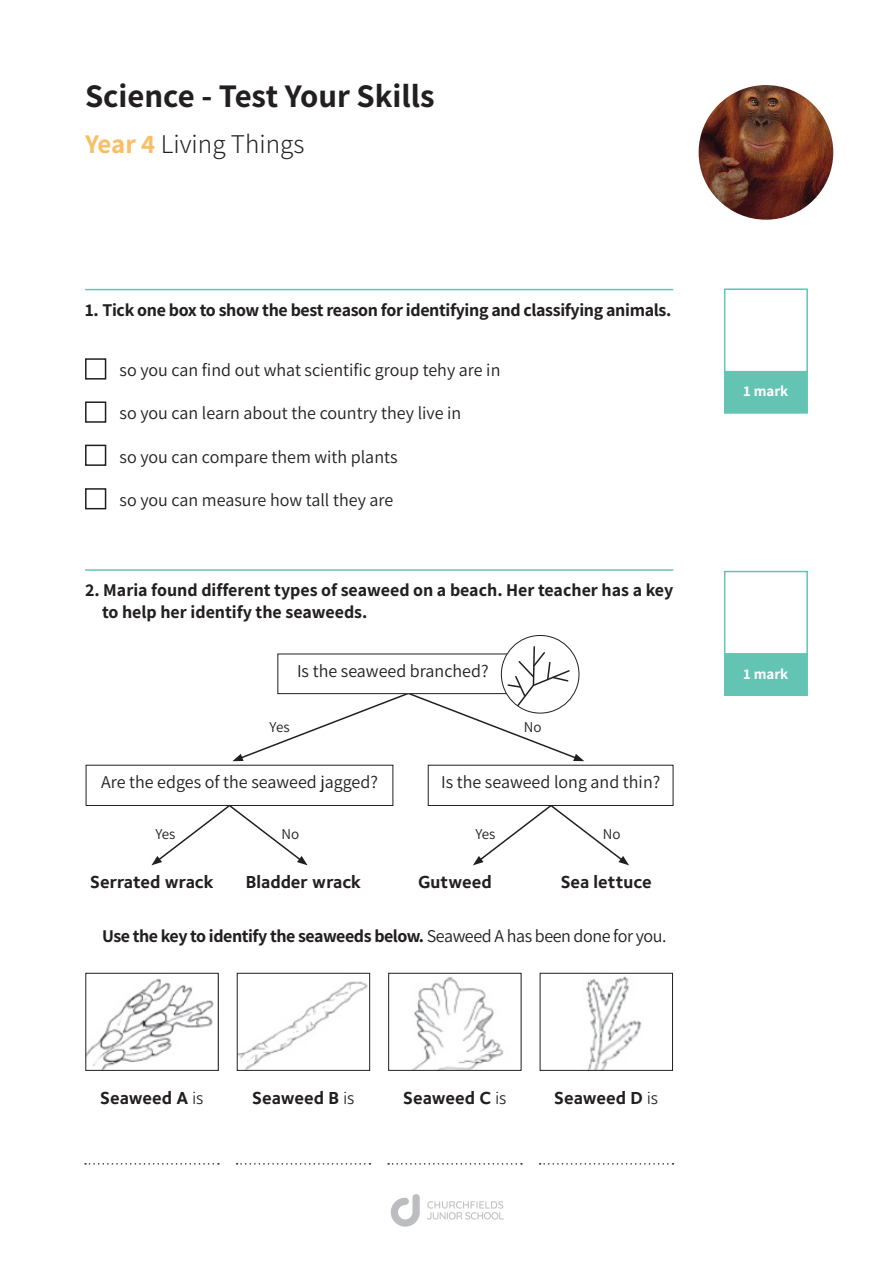
<style>
.page{position:relative;width:893px;height:1263px;background:#fff}
.page>*{position:absolute;margin:0;border:0;box-sizing:border-box;transform-origin:0 0}
.t1{font:700 33px "Assistant";color:#231f20}
.t2{font:300 27px "Assistant";color:#231f20}
.q{font:700 18px/21.6px "Assistant";letter-spacing:-.01em;color:#231f20}
.Paragraph_Style_1{font:18px "Assistant";color:#231f20}
.t3{font:700 18px "Foundry Sterling OT3";color:#231f20}
.boxes{font:18px "Assistant";color:#231f20}
.q_w-o_line{font:700 18px "Assistant";letter-spacing:-.025em;color:#231f20}
.q_w-o_line-2{font:15px "Assistant";color:#231f20}
.Paragraph_Style_2{font:700 15px "Assistant";color:#fff}
.s1{font-weight:700;color:#f8bf66}
.s2{font-weight:400}
</style>
<div class="page">
<hr style="left:85px;top:289px;width:588px;height:1px;background:#63c4b3">
<hr style="left:85px;top:569px;width:588px;height:2px;background:#63c4b3">
<div style="left:724px;top:288px;width:84px;height:84px;border:2px solid #63c4b3"></div>
<div style="left:725px;top:372px;width:82px;height:41px;background:#63c4b3"></div>
<div style="left:724px;top:371px;width:84px;height:43px;border:2px solid #63c4b3"></div>
<div style="left:724px;top:571px;width:84px;height:84px;border:2px solid #63c4b3"></div>
<div style="left:725px;top:654px;width:82px;height:41px;background:#63c4b3"></div>
<div style="left:724px;top:653px;width:84px;height:43px;border:2px solid #63c4b3"></div>
<svg style="left:391px;top:1194px;width:29px;height:33px"></svg>
<svg style="left:427px;top:1201px;width:77px;height:18px"></svg>
<img style="left:699px;top:85px;width:134px;height:135px;border-radius:67px">
<div style="left:85px;top:358px;width:21px;height:22px;border:2px solid #231f20"></div>
<div style="left:85px;top:401px;width:21px;height:22px;border:2px solid #231f20"></div>
<div style="left:85px;top:445px;width:21px;height:21px;border:2px solid #231f20"></div>
<div style="left:85px;top:488px;width:21px;height:21px;border:2px solid #231f20"></div>
<div style="left:428px;top:765px;width:245px;height:41px;border:1px solid #231f20"></div>
<img style="left:87px;top:978px;width:127px;height:91px">
<div style="left:85px;top:973px;width:134px;height:98px;border:1px solid #231f20"></div>
<img style="left:239px;top:981px;width:129px;height:88px">
<div style="left:237px;top:973px;width:133px;height:98px;border:1px solid #231f20"></div>
<img style="left:413px;top:977px;width:91px;height:92px">
<div style="left:388px;top:973px;width:133px;height:98px;border:1px solid #231f20"></div>
<img style="left:586px;top:976px;width:56px;height:93px">
<div style="left:540px;top:973px;width:133px;height:98px;border:1px solid #231f20"></div>
<svg style="left:85px;top:1163px;width:134px;height:1px"></svg>
<svg style="left:237px;top:1163px;width:133px;height:1px"></svg>
<svg style="left:388px;top:1163px;width:134px;height:1px"></svg>
<svg style="left:540px;top:1163px;width:133px;height:1px"></svg>
<svg style="left:151px;top:805px;width:157px;height:60px"></svg>
<svg style="left:473px;top:804px;width:156px;height:61px"></svg>
<svg style="left:501px;top:635px;width:78px;height:78px"></svg>
<svg style="left:232px;top:645px;width:352px;height:116px"></svg>
<div style="left:501px;top:635px;width:78px;height:78px;border:1px solid #231f20;border-radius:50%"></div>
<p class="t1" style="left:85px;top:74px;width:351px">Science - Test Your Skills</p>
<p class="t2" style="left:85px;top:125px;width:221px"><span class="s1">Year 4</span> Living Things</p>
<p class="q" style="left:85px;top:298px;width:588px">1. Tick one box to show the best reason for identifying and classifying animals.</p>
<p class="Paragraph_Style_1" style="left:120px;top:358px;width:382px">so you can find out what scientific group tehy are in</p>
<p class="Paragraph_Style_1" style="left:120px;top:401px;width:343px">so you can learn about the country they live in</p>
<p class="Paragraph_Style_1" style="left:120px;top:444px;width:279px">so you can compare them with plants</p>
<p class="Paragraph_Style_1" style="left:120px;top:487px;width:275px">so you can measure how tall they are</p>
<p class="q" style="left:102px;top:579px;width:573px;text-indent:-17px">2. Maria found different types of seaweed on a beach. Her teacher has a key to help her identify the seaweeds.</p>
<p class="boxes" style="left:297px;top:659px;width:193px">Is the seaweed branched?</p>
<p class="q_w-o_line-2" style="left:270px;top:716px;width:22px">Yes</p>
<p class="q_w-o_line-2" style="left:524px;top:716px;width:19px">No</p>
<p class="boxes" style="left:101px;top:770px;width:278px">Are the edges of the seaweed jagged?</p>
<p class="boxes" style="left:441px;top:770px;width:221px">Is the seaweed long and thin?</p>
<p class="q_w-o_line-2" style="left:155px;top:824px;width:22px">Yes</p>
<p class="q_w-o_line-2" style="left:475px;top:824px;width:22px">Yes</p>
<p class="q_w-o_line-2" style="left:281px;top:824px;width:19px">No</p>
<p class="q_w-o_line-2" style="left:603px;top:824px;width:19px">No</p>
<p class="t3" style="left:90px;top:867px;width:125px">Serrated wrack</p>
<p class="t3" style="left:246px;top:867px;width:117px">Bladder wrack</p>
<p class="t3" style="left:418px;top:867px;width:75px">Gutweed</p>
<p class="t3" style="left:561px;top:867px;width:93px">Sea lettuce</p>
<p class="q_w-o_line" style="left:102px;top:923px;width:566px">Use the key to identify the seaweeds below. <span class="s2">Seaweed A has been done for you.</span></p>
<p class="t3" style="left:100px;top:1084px;width:105px">Seaweed A <span class="s2">is</span></p>
<p class="t3" style="left:252px;top:1084px;width:104px">Seaweed B <span class="s2">is</span></p>
<p class="t3" style="left:403px;top:1084px;width:105px">Seaweed C <span class="s2">is</span></p>
<p class="t3" style="left:554px;top:1084px;width:106px">Seaweed D <span class="s2">is</span></p>
<p class="Paragraph_Style_2" style="left:744px;top:381px;width:46px">1 mark</p>
<p class="Paragraph_Style_2" style="left:744px;top:663px;width:46px">1 mark</p>
</div>
